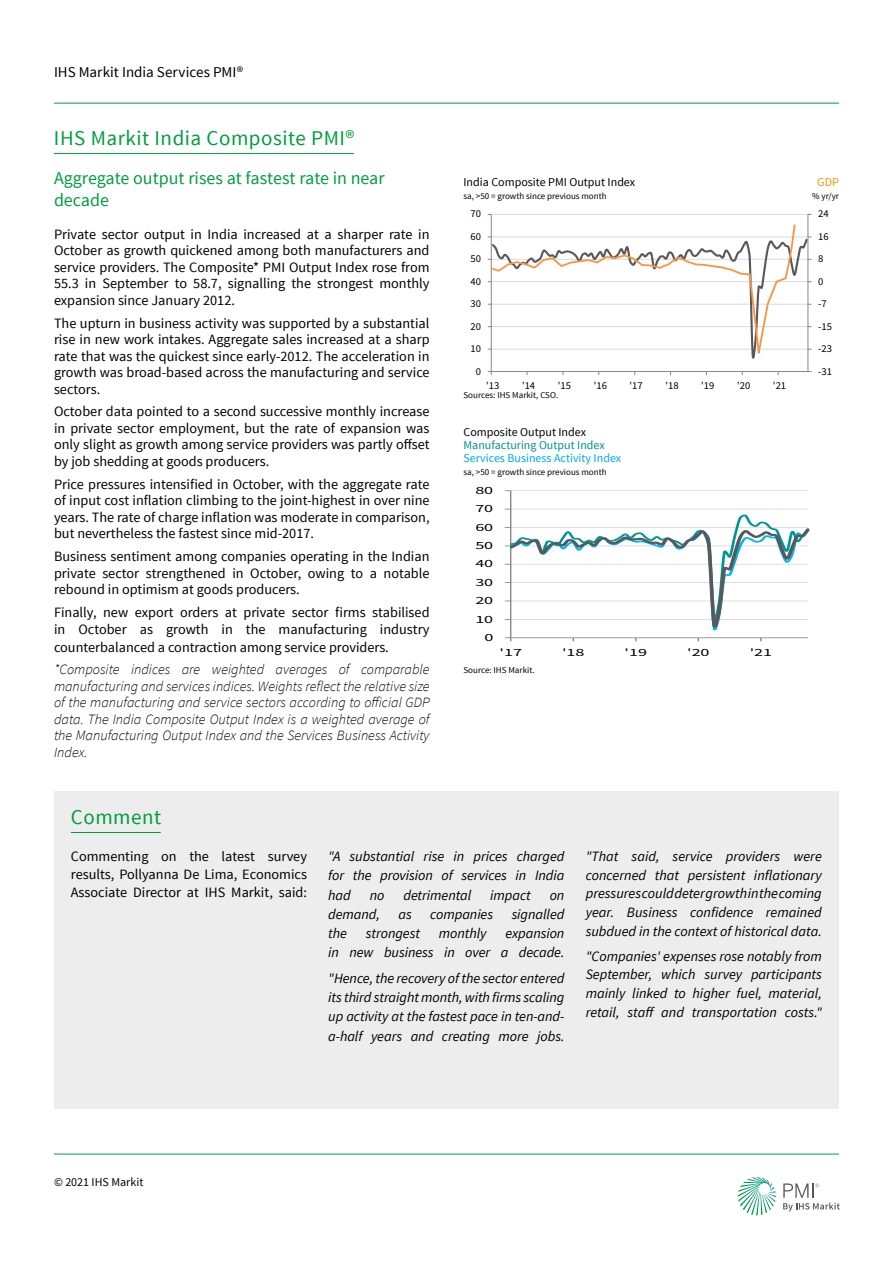
<style>
.page{position:relative;width:893px;height:1263px;background:#fff}
.page>*{position:absolute;margin:0;border:0;box-sizing:border-box;transform-origin:0 0}
.t1{font:21px "Source Sans Pro";letter-spacing:.025em;color:#009e3d}
.t2{font:18px/21.6px "Source Sans Pro";color:#009e3d}
.t3{font:15px "Source Sans Pro";color:#000}
.t4{font:14.25px/16.5px "Source Sans Pro";color:#000;text-align:justify}
.t5{font:italic 14.25px/18.6px "Source Sans Pro";letter-spacing:-.005em;color:#000;text-align:justify}
.t6{font:italic 300 14.25px/16.5px "Source Sans Pro";color:#000;text-align:justify}
.t7{font:12px "Source Sans Pro";color:#000}
.t8{font:12px "Source Sans Pro";color:#00aae9}
.t9{font:12px "Source Sans Pro";color:#008f93}
.t10{font:12px "Source Sans Pro";color:#f39200}
.t11{font:10.95px "Source Sans Pro";letter-spacing:-.005em;color:#000;scale:1.65 1}
.t12{font:10.5px "Source Sans Pro";letter-spacing:-.005em;color:#000}
.t13{font:9px "Source Sans Pro";color:#000}
</style>
<div class="page">
<hr style="left:54px;top:103px;width:785px;height:1px;background:#009e3d">
<svg style="left:738px;top:1177px;width:38px;height:38px"></svg>
<svg style="left:783px;top:1183px;width:57px;height:28px"></svg>
<hr style="left:54px;top:1154px;width:785px;height:1px;background:#009e3d">
<hr style="left:54px;top:153px;width:300px;height:1px;background:#009e3d">
<hr style="left:491px;top:214px;width:317px;height:1px;background:#d9d9d9">
<hr style="left:807px;top:214px;width:1px;height:157px;background:#868686">
<hr style="left:491px;top:214px;width:1px;height:157px;background:#868686">
<svg style="left:488px;top:223px;width:323px;height:152px"></svg>
<div style="left:54px;top:850px;width:785px;height:259px;background:#ededed"></div>
<div style="left:54px;top:791px;width:785px;height:59px;background:#ededed"></div>
<hr style="left:71px;top:832px;width:90px;height:1px;background:#009e3d">
<hr style="left:511px;top:490px;width:297px;height:1px;background:#d9d9d9">
<hr style="left:510px;top:491px;width:1px;height:147px;background:#868686">
<svg style="left:505px;top:509px;width:304px;height:132px"></svg>
<p class="t3" style="left:54px;top:63px;width:191px">IHS Markit India Services PMI®</p>
<h1 class="t1" style="left:54px;top:125px;width:302px">IHS Markit India Composite PMI®</h1>
<p class="t2" style="left:54px;top:168px;width:332px">Aggregate output rises at fastest rate in near decade</p>
<p class="t4" style="left:54px;top:226px;width:377px">Private sector output in India increased at a sharper rate in October as growth quickened among both manufacturers and service providers. The Composite* PMI Output Index rose from 55.3 in September to 58.7, signalling the strongest monthly expansion since January 2012.</p>
<p class="t4" style="left:54px;top:315px;width:377px">The upturn in business activity was supported by a substantial rise in new work intakes. Aggregate sales increased at a sharp rate that was the quickest since early-2012. The acceleration in growth was broad-based across the manufacturing and service sectors.</p>
<p class="t4" style="left:54px;top:404px;width:377px">October data pointed to a second successive monthly increase in private sector employment, but the rate of expansion was only slight as growth among service providers was partly offset by job shedding at goods producers.</p>
<p class="t4" style="left:54px;top:476px;width:377px">Price pressures intensified in October, with the aggregate rate of input cost inflation climbing to the joint-highest in over nine years. The rate of charge inflation was moderate in comparison, but nevertheless the fastest since mid-2017.</p>
<p class="t4" style="left:54px;top:548px;width:377px">Business sentiment among companies operating in the Indian private sector strengthened in October, owing to a notable rebound in optimism at goods producers.</p>
<p class="t4" style="left:54px;top:604px;width:377px">Finally, new export orders at private sector firms stabilised in October as growth in the manufacturing industry</p>
<p class="t4" style="left:54px;top:639px;width:336px">counterbalanced a contraction among service providers.</p>
<p class="t6" style="left:54px;top:661px;width:377px">*Composite indices are weighted averages of comparable manufacturing and services indices. Weights reflect the relative size of the manufacturing and service sectors according to official GDP data. The India Composite Output Index is a weighted average of the Manufacturing Output Index and the Services Business Activity Index.</p>
<h1 class="t1" style="left:71px;top:804px;width:92px">Comment</h1>
<p class="t7" style="left:463px;top:174px;width:173px">India Composite PMI Output Index</p>
<p class="t13" style="left:463px;top:191px;width:145px">sa, &gt;50 = growth since previous month</p>
<p class="t12" style="left:470px;top:207px;width:12px">70</p>
<p class="t12" style="left:470px;top:230px;width:12px">60</p>
<p class="t12" style="left:470px;top:252px;width:12px">50</p>
<p class="t12" style="left:470px;top:275px;width:12px">40</p>
<p class="t12" style="left:470px;top:297px;width:12px">30</p>
<p class="t12" style="left:470px;top:320px;width:12px">20</p>
<p class="t12" style="left:470px;top:342px;width:12px">10</p>
<p class="t12" style="left:476px;top:365px;width:7px">0</p>
<p class="t12" style="left:486px;top:379px;width:15px">'13</p>
<p class="t12" style="left:522px;top:379px;width:15px">'14</p>
<p class="t12" style="left:558px;top:379px;width:15px">'15</p>
<p class="t12" style="left:594px;top:379px;width:15px">'16</p>
<p class="t12" style="left:630px;top:379px;width:15px">'17</p>
<p class="t12" style="left:665px;top:379px;width:15px">'18</p>
<p class="t12" style="left:701px;top:379px;width:15px">'19</p>
<p class="t12" style="left:737px;top:379px;width:15px">'20</p>
<p class="t12" style="left:773px;top:379px;width:15px">'21</p>
<p class="t13" style="left:463px;top:389px;width:96px">Sources: IHS Markit, CSO.</p>
<p class="t7" style="left:463px;top:425px;width:124px">Composite Output Index</p>
<p class="t9" style="left:463px;top:437px;width:143px">Manufacturing Output Index</p>
<p class="t13" style="left:463px;top:467px;width:145px">sa, &gt;50 = growth since previous month</p>
<p class="t8" style="left:463px;top:450px;width:159px">Services Business Activity Index</p>
<p class="t11" style="left:475px;top:483px;width:12px">80</p>
<p class="t11" style="left:475px;top:502px;width:12px">70</p>
<p class="t11" style="left:475px;top:520px;width:12px">60</p>
<p class="t11" style="left:475px;top:539px;width:12px">50</p>
<p class="t11" style="left:475px;top:557px;width:12px">40</p>
<p class="t11" style="left:475px;top:575px;width:12px">30</p>
<p class="t11" style="left:475px;top:594px;width:12px">20</p>
<p class="t11" style="left:475px;top:612px;width:12px">10</p>
<p class="t11" style="left:484px;top:630px;width:7px">0</p>
<p class="t11" style="left:499px;top:645px;width:15px">'17</p>
<p class="t11" style="left:562px;top:645px;width:15px">'18</p>
<p class="t11" style="left:625px;top:645px;width:15px">'19</p>
<p class="t11" style="left:687px;top:645px;width:15px">'20</p>
<p class="t11" style="left:750px;top:645px;width:15px">'21</p>
<p class="t13" style="left:463px;top:664px;width:73px">Source: IHS Markit.</p>
<p class="t10" style="left:817px;top:174px;width:23px">GDP</p>
<p class="t13" style="left:812px;top:191px;width:28px">% yr/yr</p>
<p class="t12" style="left:818px;top:207px;width:12px">24</p>
<p class="t12" style="left:818px;top:230px;width:12px">16</p>
<p class="t12" style="left:818px;top:252px;width:7px">8</p>
<p class="t12" style="left:818px;top:275px;width:7px">0</p>
<p class="t12" style="left:818px;top:297px;width:10px">-7</p>
<p class="t12" style="left:818px;top:320px;width:15px">-15</p>
<p class="t12" style="left:818px;top:342px;width:15px">-23</p>
<p class="t12" style="left:818px;top:365px;width:15px">-31</p>
<p class="t4" style="left:71px;top:848px;width:238px;line-height:18px">Commenting on the latest survey results, Pollyanna De Lima, Economics Associate Director at IHS Markit, said:</p>
<p class="t5" style="left:328px;top:847px;width:238px;line-height:19.2px">"A substantial rise in prices charged for the provision of services in India had</p>
<p class="t5" style="left:370px;top:885px;width:16px">no</p>
<p class="t5" style="left:403px;top:885px;width:69px">detrimental</p>
<p class="t5" style="left:490px;top:885px;width:42px">impact</p>
<p class="t5" style="left:550px;top:885px;width:16px">on</p>
<p class="t5" style="left:328px;top:905px;width:53px">demand,</p>
<p class="t5" style="left:398px;top:905px;width:15px">as</p>
<p class="t5" style="left:430px;top:905px;width:64px">companies</p>
<p class="t5" style="left:512px;top:905px;width:54px">signalled</p>
<p class="t5" style="left:328px;top:924px;width:20px">the</p>
<p class="t5" style="left:366px;top:924px;width:56px">strongest</p>
<p class="t5" style="left:439px;top:924px;width:49px">monthly</p>
<p class="t5" style="left:328px;top:924px;width:238px;line-height:19.2px;text-align:right">expansion<br>in new business in over a decade.</p>
<p class="t5" style="left:328px;top:968px;width:238px;line-height:19.2px">"Hence, the recovery of the sector entered its third straight month, with firms scaling up activity at the fastest pace in ten-and&shy;a-half years and creating more jobs.</p>
<p class="t5" style="left:586px;top:847px;width:238px">"That said, service providers were concerned that persistent inflationary pressures could deter growth in the coming year. Business confidence remained subdued in the context of historical data.</p>
<p class="t5" style="left:586px;top:947px;width:238px">"Companies' expenses rose notably from September, which survey participants mainly linked to higher fuel, material, retail, staff and transportation costs."</p>
<p class="t7" style="left:54px;top:1175px;width:91px">© 2021 IHS Markit</p>
</div>
